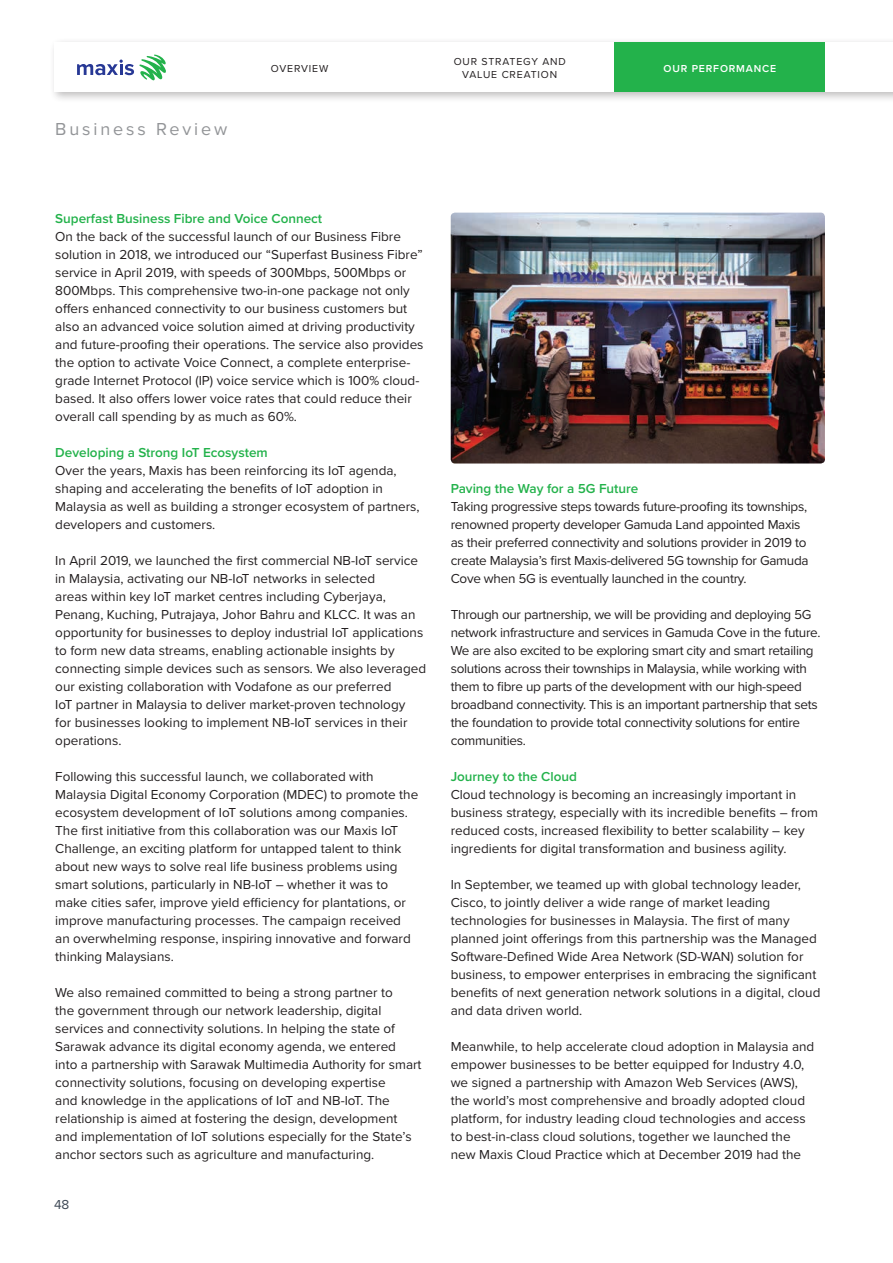
<style>
.page{position:relative;width:893px;height:1263px;background:#fff}
.page>*{position:absolute;margin:0;border:0;box-sizing:border-box;transform-origin:0 0}
.t1{font:18px "Maxis";letter-spacing:.16em;color:#939598}
.t2{font:13.5px/18px "Maxis";color:#231f20}
.t3{font:13.5px/18px "Maxis";letter-spacing:-.02em;color:#231f20}
.t4{font:600 13.5px "Maxis";color:#23b24b}
.t5{font:13.5px "Maxis";color:#3e4955}
.t6{font:10.5px/13.5px "Maxis";letter-spacing:.08em;color:#231f20;text-align:center}
.t7{font:600 10.5px "Maxis";letter-spacing:.08em;color:#fff}
</style>
<div class="page">
<div style="left:50px;top:38px;width:843px;height:65px;background:#231f20;opacity:.3"></div>
<div style="left:55px;top:43px;width:838px;height:49px;background:#fff"></div>
<svg style="left:77px;top:55px;width:89px;height:26px"></svg>
<div style="left:615px;top:43px;width:210px;height:49px;background:#23b24b"></div>
<img style="left:451px;top:213px;width:374px;height:250px">
<p class="t1" style="left:55px;top:115px;width:174px">Business Review</p>
<p class="t6" style="left:271px;top:61px;width:59px">OVERVIEW</p>
<p class="t6" style="left:454px;top:54px;width:114px">OUR STRATEGY AND<br>VALUE CREATION</p>
<p class="t7" style="left:663px;top:60px;width:114px">OUR PERFORMANCE</p>
<p class="t4" style="left:55px;top:209px;width:268px">Superfast Business Fibre and Voice Connect</p>
<p class="t2" style="left:55px;top:227px;width:370px">On the back of the successful launch of our Business Fibre solution in 2018, we introduced our “Superfast Business Fibre” service in April 2019, with speeds of 300Mbps, 500Mbps or 800Mbps. This comprehensive two-in-one package not only offers enhanced connectivity to our business customers but also an advanced voice solution aimed at driving productivity and future-proofing their operations. The service also provides the option to activate Voice Connect, a complete enterprise&shy;grade Internet Protocol (IP) voice service which is 100% cloud&shy;based. It also offers lower voice rates that could reduce their overall call spending by as much as 60%.</p>
<p class="t4" style="left:55px;top:443px;width:214px">Developing a Strong IoT Ecosystem</p>
<p class="t2" style="left:55px;top:461px;width:366px">Over the years, Maxis has been reinforcing its IoT agenda, shaping and accelerating the benefits of IoT adoption in Malaysia as well as building a stronger ecosystem of partners, developers and customers.</p>
<p class="t2" style="left:55px;top:551px;width:372px">In April 2019, we launched the first commercial NB-IoT service in Malaysia, activating our NB-IoT networks in selected<br>areas within key IoT market centres including Cyberjaya, Penang, Kuching, Putrajaya, Johor Bahru and KLCC. It was an opportunity for businesses to deploy industrial IoT applications to form new data streams, enabling actionable insights by connecting simple devices such as sensors. We also leveraged our existing collaboration with Vodafone as our preferred<br>IoT partner in Malaysia to deliver market-proven technology<br>for businesses looking to implement NB-IoT services in their operations.</p>
<p class="t2" style="left:55px;top:767px;width:365px">Following this successful launch, we collaborated with Malaysia Digital Economy Corporation (MDEC) to promote the ecosystem development of IoT solutions among companies.<br>The first initiative from this collaboration was our Maxis IoT Challenge, an exciting platform for untapped talent to think about new ways to solve real life business problems using smart solutions, particularly in NB-IoT – whether it was to make cities safer, improve yield efficiency for plantations, or improve manufacturing processes. The campaign received an overwhelming response, inspiring innovative and forward thinking Malaysians.</p>
<p class="t2" style="left:55px;top:983px;width:368px">We also remained committed to being a strong partner to<br>the government through our network leadership, digital services and connectivity solutions. In helping the state of Sarawak advance its digital economy agenda, we entered into a partnership with Sarawak Multimedia Authority for smart connectivity solutions, focusing on developing expertise<br>and knowledge in the applications of IoT and NB-IoT. The relationship is aimed at fostering the design, development and implementation of IoT solutions especially for the State’s anchor sectors such as agriculture and manufacturing.</p>
<p class="t5" style="left:54px;top:1194px;width:17px">48</p>
<p class="t4" style="left:451px;top:479px;width:189px">Paving the Way for a 5G Future</p>
<p class="t3" style="left:451px;top:497px;width:359px">Taking progressive steps towards future-proofing its townships, renowned property developer Gamuda Land appointed Maxis as their preferred connectivity and solutions provider in 2019 to create Malaysia’s first Maxis-delivered 5G township for Gamuda Cove when 5G is eventually launched in the country.</p>
<p class="t3" style="left:451px;top:605px;width:371px">Through our partnership, we will be providing and deploying 5G network infrastructure and services in Gamuda Cove in the future.<br>We are also excited to be exploring smart city and smart retailing solutions across their townships in Malaysia, while working with them to fibre up parts of the development with our high-speed broadband connectivity. This is an important partnership that sets the foundation to provide total connectivity solutions for entire communities.</p>
<p class="t4" style="left:451px;top:766px;width:128px">Journey to the Cloud</p>
<p class="t2" style="left:451px;top:785px;width:369px">Cloud technology is becoming an increasingly important in business strategy, especially with its incredible benefits – from reduced costs, increased flexibility to better scalability – key ingredients for digital transformation and business agility.</p>
<p class="t2" style="left:451px;top:875px;width:371px">In September, we teamed up with global technology leader, Cisco, to jointly deliver a wide range of market leading technologies for businesses in Malaysia. The first of many planned joint offerings from this partnership was the Managed Software-Defined Wide Area Network (SD-WAN) solution for business, to empower enterprises in embracing the significant benefits of next generation network solutions in a digital, cloud and data driven world.</p>
<p class="t2" style="left:451px;top:1037px;width:365px">Meanwhile, to help accelerate cloud adoption in Malaysia and empower businesses to be better equipped for Industry 4.0, we signed a partnership with Amazon Web Services (AWS), the world’s most comprehensive and broadly adopted cloud platform, for industry leading cloud technologies and access to best-in-class cloud solutions, together we launched the new Maxis Cloud Practice which at December 2019 had the</p>
</div>
